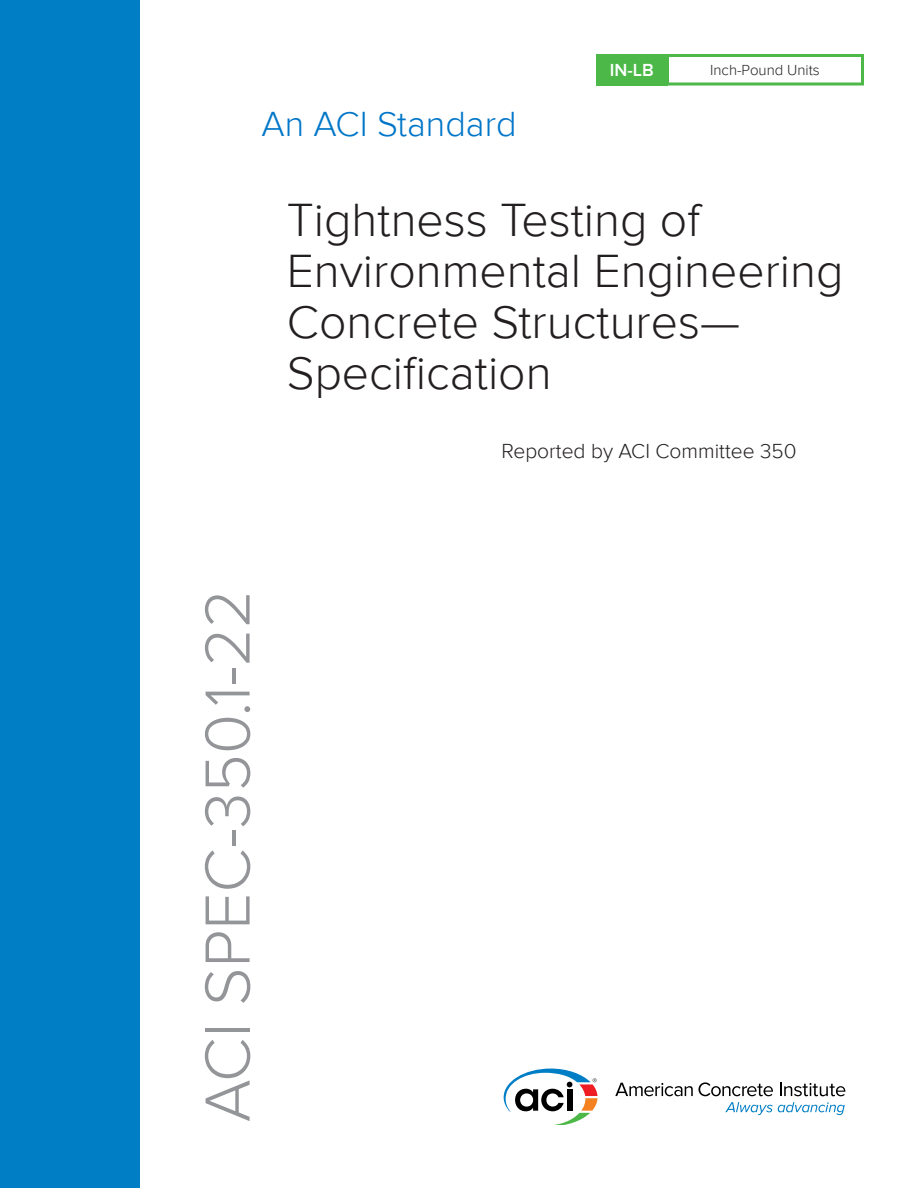
<style>
.page{position:relative;width:918px;height:1188px;background:#fff}
.page>*{position:absolute;margin:0;border:0;box-sizing:border-box;transform-origin:0 0}
.t1{font:300 66px "Proxima Nova";color:#939598}
.t2{font:300 48px/51px "Proxima Nova";color:#231f20}
.t3{font:300 36px "Proxima Nova";color:#0076c8}
.t4{font:300 21px "Proxima Nova";color:#231f20}
.t5{font:600 18px "Proxima Nova";color:#fff}
.t6{font:300 15px "Proxima Nova";color:#231f20}
</style>
<div class="page">
<div style="left:0;top:0;width:140px;height:1188px;background:#007ec5"></div>
<svg style="left:725px;top:1102px;width:120px;height:13px"></svg>
<svg style="left:615px;top:1082px;width:158px;height:14px"></svg>
<svg style="left:780px;top:1083px;width:65px;height:13px"></svg>
<svg style="left:504px;top:1069px;width:94px;height:55px"></svg>
<div style="left:666px;top:54px;width:198px;height:32px;border:3px solid #4cb848"></div>
<div style="left:596px;top:54px;width:72px;height:32px;background:#4cb848"></div>
<p class="t3" style="left:262px;top:104px;width:257px">An ACI Standard</p>
<p class="t5" style="left:610px;top:59px;width:45px">IN-LB</p>
<p class="t6" style="left:710px;top:61px;width:111px">Inch-Pound Units</p>
<p class="t2" style="left:287px;top:195px;width:558px">Tightness Testing of<br>Environmental Engineering<br>Concrete Structures—<br>Specification</p>
<p class="t4" style="left:502px;top:439px;width:296px">Reported by ACI Committee 350</p>
<h1 class="t1" style="left:190px;top:1122px;width:534px;rotate:-90deg">ACI SPEC-350.1-22</h1>
</div>
